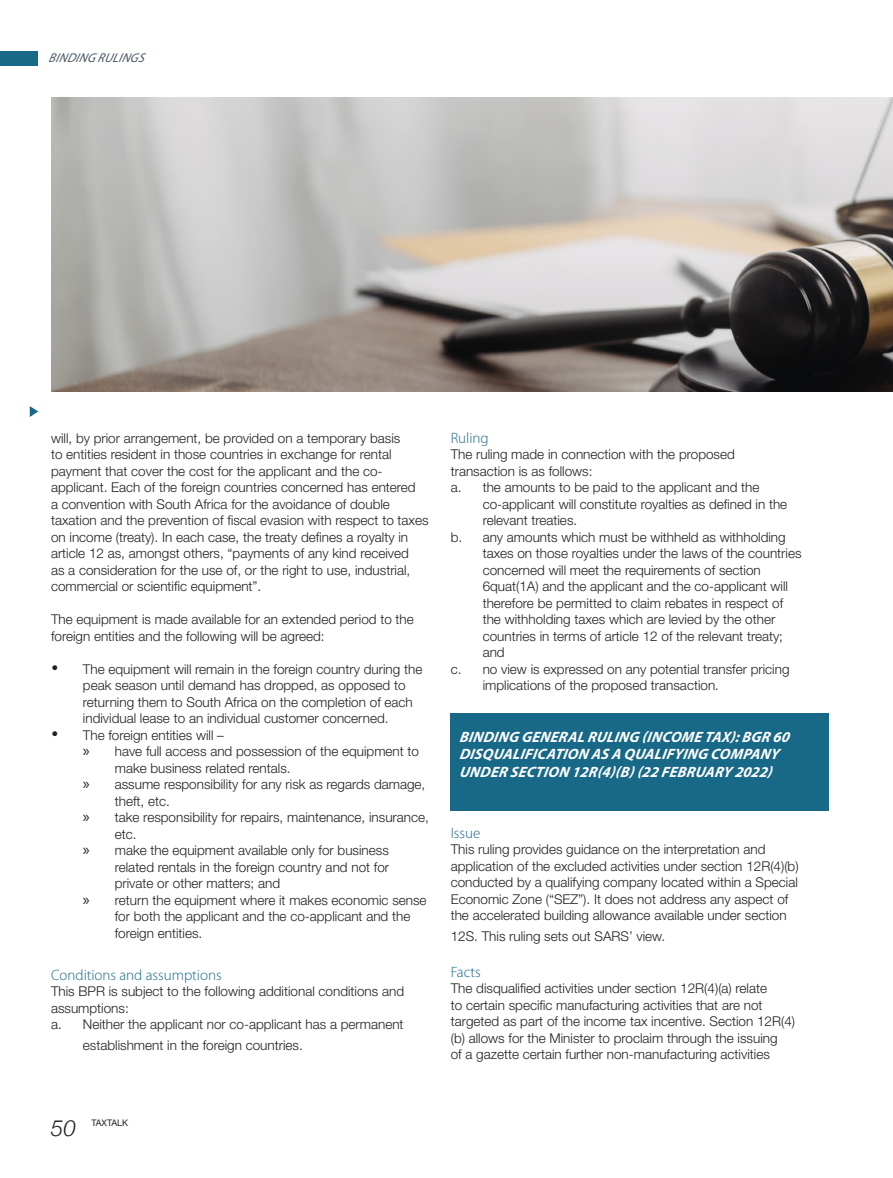
<style>
.page{position:relative;width:893px;height:1178px;background:#fff}
.page>*{position:absolute;margin:0;border:0;box-sizing:border-box;transform-origin:0 0}
.t1{font:italic 300 22.5px "Helvetica Neue";color:#231f20}
.body_text_helvetica{font:italic 700 15px/17.2px "Myriad Pro";letter-spacing:.01em;color:#fff}
.t2{font:300 15px "Myriad Pro";color:#186887}
.t3{font:300 13.5px/16.5px "Helvetica Neue";color:#231f20}
.t4{font:italic 12.75px "Myriad Pro";color:#475865}
.t5{font:9px "Helvetica Neue";color:#231f20}
.s1{font-family:"Myriad Pro";font-weight:400;font-size:16.5px}
</style>
<div class="page">
<div style="left:451px;top:713px;width:378px;height:98px;background:#186887"></div>
<div style="left:0;top:51px;width:38px;height:15px;background:#186887"></div>
<svg style="left:30px;top:406px;width:8px;height:11px"></svg>
<img style="left:52px;top:98px;width:841px;height:293px">
<p class="t4" style="left:49px;top:49px;width:101px">BINDING RULINGS</p>
<p class="t3" style="left:51px;top:429px;width:379px">will, by prior arrangement, be provided on a temporary basis<br>to entities resident in those countries in exchange for rental payment that cover the cost for the applicant and the co&shy;applicant. Each of the foreign countries concerned has entered<br>a convention with South Africa for the avoidance of double taxation and the prevention of fiscal evasion with respect to taxes on income (treaty). In each case, the treaty defines a royalty in article 12 as, amongst others, “payments of any kind received<br>as a consideration for the use of, or the right to use, industrial, commercial or scientific equipment”.</p>
<p class="t3" style="left:51px;top:610px;width:364px">The equipment is made available for an extended period to the foreign entities and the following will be agreed:</p>
<p class="t3" style="left:83px;top:660px;width:341px;text-indent:-32px">• The equipment will remain in the foreign country during the peak season until demand has dropped, as opposed to returning them to South Africa on the completion of each individual lease to an individual customer concerned.</p>
<p class="t3" style="left:51px;top:726px;width:174px">• The foreign entities will –</p>
<p class="t3" style="left:115px;top:742px;width:306px;text-indent:-32px"><span class="s1">»</span> have full access and possession of the equipment to make business related rentals.</p>
<p class="t3" style="left:115px;top:775px;width:312px;text-indent:-32px"><span class="s1">»</span> assume responsibility for any risk as regards damage, theft, etc.</p>
<p class="t3" style="left:115px;top:808px;width:316px;text-indent:-32px"><span class="s1">»</span> take responsibility for repairs, maintenance, insurance, etc.</p>
<p class="t3" style="left:115px;top:841px;width:276px;text-align:justify;text-indent:-32px"><span class="s1">»</span> make the equipment available only for business related rentals in the foreign country and not for private or other matters; and</p>
<p class="t3" style="left:115px;top:891px;width:313px;text-indent:-32px"><span class="s1">»</span> return the equipment where it makes economic sense for both the applicant and the co-applicant and the foreign entities.</p>
<p class="t2" style="left:51px;top:966px;width:172px">Conditions and assumptions</p>
<p class="t3" style="left:51px;top:982px;width:355px">This BPR is subject to the following additional conditions and assumptions:</p>
<p class="t3" style="left:83px;top:1013px;width:322px;line-height:20.7px;text-indent:-32px">a. Neither the applicant nor co-applicant has a permanent establishment in the foreign countries.</p>
<p class="t2" style="left:451px;top:429px;width:40px">Ruling</p>
<p class="t3" style="left:451px;top:445px;width:286px">The ruling made in connection with the proposed transaction is as follows:</p>
<p class="t3" style="left:483px;top:478px;width:306px;text-indent:-32px">a. the amounts to be paid to the applicant and the co-applicant will constitute royalties as defined in the relevant treaties.</p>
<p class="t3" style="left:483px;top:528px;width:320px;text-indent:-32px">b. any amounts which must be withheld as withholding taxes on those royalties under the laws of the countries concerned will meet the requirements of section 6quat(1A) and the applicant and the co-applicant will therefore be permitted to claim rebates in respect of the withholding taxes which are levied by the other countries in terms of article 12 of the relevant treaty; and</p>
<p class="t3" style="left:483px;top:660px;width:308px;text-indent:-32px">c. no view is expressed on any potential transfer pricing implications of the proposed transaction.</p>
<p class="body_text_helvetica" style="left:459px;top:728px;width:335px">BINDING GENERAL RULING (INCOME TAX):BGR 60</p>
<p class="body_text_helvetica" style="left:459px;top:745px;width:321px">DISQUALIFICATION AS A QUALIFYING COMPANY<br>UNDER SECTION 12R(4) (B) (22 FEBRUARY 2022)</p>
<p class="t2" style="left:451px;top:824px;width:31px">Issue</p>
<p class="t3" style="left:451px;top:840px;width:349px">This ruling provides guidance on the interpretation and application of the excluded activities under section 12R(4)(b) conducted by a qualifying company located within a Special Economic Zone (“SEZ”). It does not address any aspect of the accelerated building allowance available under section</p>
<p class="t3" style="left:451px;top:927px;width:216px">12S. This ruling sets out SARS’ view.</p>
<p class="t2" style="left:451px;top:963px;width:32px">Facts</p>
<p class="t3" style="left:451px;top:979px;width:346px">The disqualified activities under section 12R(4)(a) relate<br>to certain specific manufacturing activities that are not targeted as part of the income tax incentive. Section 12R(4) (b) allows for the Minister to proclaim through the issuing<br>of a gazette certain further non-manufacturing activities</p>
<h1 class="t1" style="left:51px;top:1110px;width:27px">50</h1>
<p class="t5" style="left:91px;top:1116px;width:38px">TAXTALK</p>
</div>
